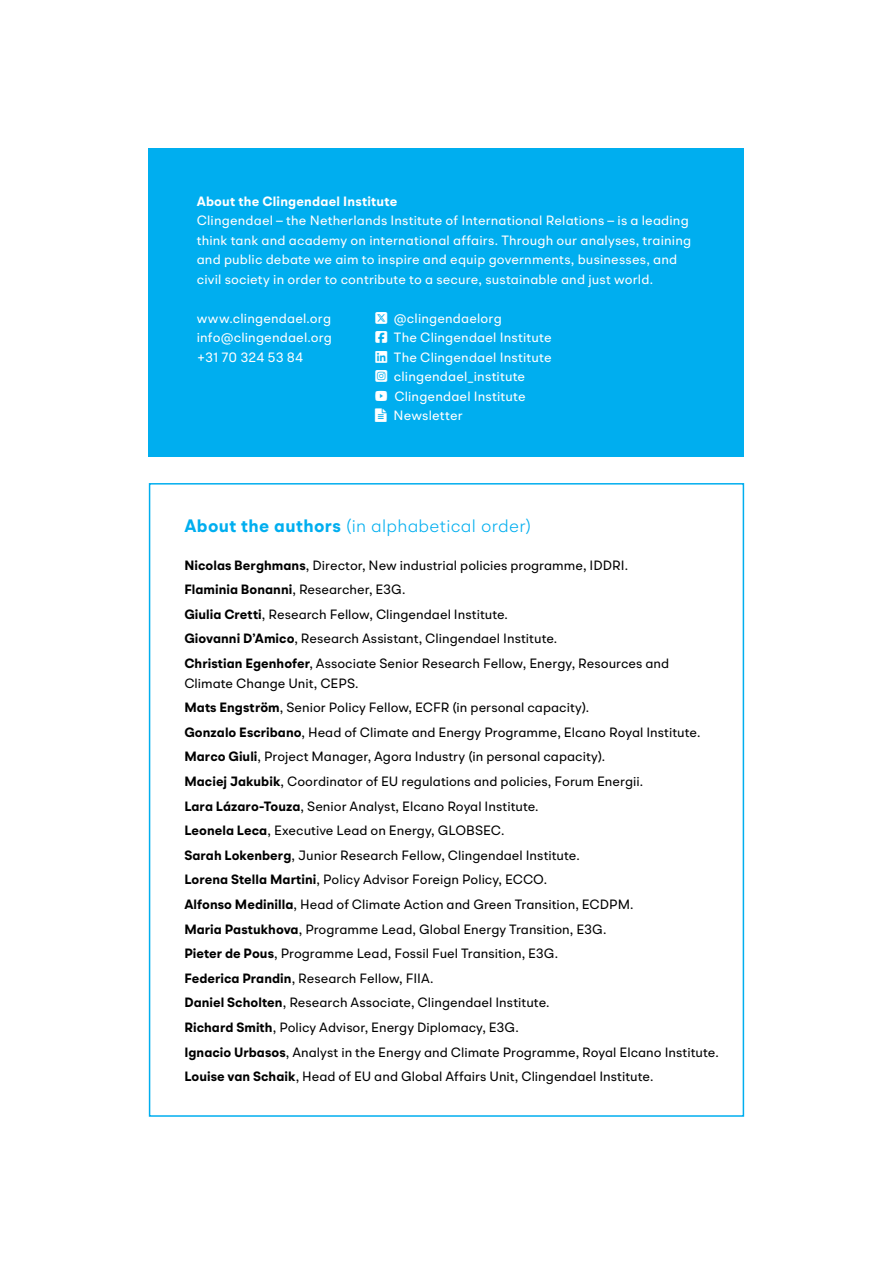
<style>
.page{position:relative;width:893px;height:1263px;background:#fff}
.page>*{position:absolute;margin:0;border:0;box-sizing:border-box;transform-origin:0 0}
.t1{font:300 18px "BR Omega";letter-spacing:.015em;color:#00aeef}
.t2{font:13.5px/19.5px "BR Omega";color:#000}
.t3{font:13.5px/19.5px "BR Omega";letter-spacing:.01em;color:#fff}
.t4{font:700 13.5px "BR Omega";letter-spacing:.015em;color:#fff}
.s1{font-weight:700}
</style>
<div class="page">
<div style="left:149px;top:149px;width:595px;height:308px;background:#00aeef"></div>
<p class="t4" style="left:197px;top:192px;width:202px">About the Clingendael Institute</p>
<p class="t3" style="left:197px;top:210px;width:496px">Clingendael – the Netherlands Institute of International Relations – is a leading think tank and academy on international affairs. Through our analyses, training and public debate we aim to inspire and equip governments, businesses, and civil society in order to contribute to a secure, sustainable and just world.</p>
<p class="t3" style="left:197px;top:308px;width:136px">www.clingendael.org</p>
<p class="t3" style="left:394px;top:308px;width:109px">@clingendaelorg</p>
<p class="t3" style="left:197px;top:327px;width:137px">info@clingendael.org</p>
<p class="t3" style="left:394px;top:327px;width:159px">The Clingendael Institute</p>
<p class="t3" style="left:197px;top:347px;width:108px">+31 70 324 53 84</p>
<p class="t3" style="left:394px;top:347px;width:160px">The Clingendael Institute clingendael_institute<br>Clingendael Institute<br>Newsletter</p>
<h2 class="t1" style="left:184px;top:515px;width:348px"><span class="s1">About the authors</span> (in alphabetical order)</h2>
<p class="t2" style="left:184px;top:555px;width:445px"><span class="s1">Nicolas Berghmans</span>, Director, New industrial policies programme, IDDRI.</p>
<p class="t2" style="left:184px;top:580px;width:223px"><span class="s1">Flaminia Bonanni</span>, Researcher, E3G.</p>
<p class="t2" style="left:184px;top:604px;width:325px"><span class="s1">Giulia Cretti</span>, Research Fellow, Clingendael Institute.</p>
<p class="t2" style="left:184px;top:629px;width:374px"><span class="s1">Giovanni D’Amico</span>, Research Assistant, Clingendael Institute.</p>
<p class="t2" style="left:184px;top:653px;width:486px"><span class="s1">Christian Egenhofer</span>, Associate Senior Research Fellow, Energy, Resources and<br>Climate Change Unit, CEPS.</p>
<p class="t2" style="left:184px;top:697px;width:406px"><span class="s1">Mats Engström</span>, Senior Policy Fellow, ECFR (in personal capacity).</p>
<p class="t2" style="left:184px;top:722px;width:518px"><span class="s1">Gonzalo Escribano</span>, Head of Climate and Energy Programme, Elcano Royal Institute.</p>
<p class="t2" style="left:184px;top:747px;width:422px"><span class="s1">Marco Giuli</span>, Project Manager, Agora Industry (in personal capacity).</p>
<p class="t2" style="left:184px;top:771px;width:460px"><span class="s1">Maciej Jakubik</span>, Coordinator of EU regulations and policies, Forum Energii.</p>
<p class="t2" style="left:184px;top:796px;width:356px"><span class="s1">Lara Lázaro-Touza</span>, Senior Analyst, Elcano Royal Institute.</p>
<p class="t2" style="left:184px;top:820px;width:322px"><span class="s1">Leonela Leca</span>, Executive Lead on Energy, GLOBSEC.</p>
<p class="t2" style="left:184px;top:845px;width:397px"><span class="s1">Sarah Lokenberg</span>, Junior Research Fellow, Clingendael Institute.</p>
<p class="t2" style="left:184px;top:870px;width:364px"><span class="s1">Lorena Stella Martini</span>, Policy Advisor Foreign Policy, ECCO.</p>
<p class="t2" style="left:184px;top:894px;width:451px"><span class="s1">Alfonso Medinilla</span>, Head of Climate Action and Green Transition, ECDPM.</p>
<p class="t2" style="left:184px;top:919px;width:423px"><span class="s1">Maria Pastukhova</span>, Programme Lead, Global Energy Transition, E3G.</p>
<p class="t2" style="left:184px;top:943px;width:375px"><span class="s1">Pieter de Pous</span>, Programme Lead, Fossil Fuel Transition, E3G.</p>
<p class="t2" style="left:184px;top:968px;width:251px"><span class="s1">Federica Prandin</span>, Research Fellow, FIIA.</p>
<p class="t2" style="left:184px;top:993px;width:367px"><span class="s1">Daniel Scholten</span>, Research Associate, Clingendael Institute.</p>
<p class="t2" style="left:184px;top:1017px;width:336px"><span class="s1">Richard Smith</span>, Policy Advisor, Energy Diplomacy, E3G.</p>
<p class="t2" style="left:184px;top:1042px;width:536px"><span class="s1">Ignacio Urbasos</span>, Analyst in the Energy and Climate Programme, Royal Elcano Institute.</p>
<p class="t2" style="left:184px;top:1066px;width:471px"><span class="s1">Louise van Schaik</span>, Head of EU and Global Affairs Unit, Clingendael Institute.</p>
</div>
